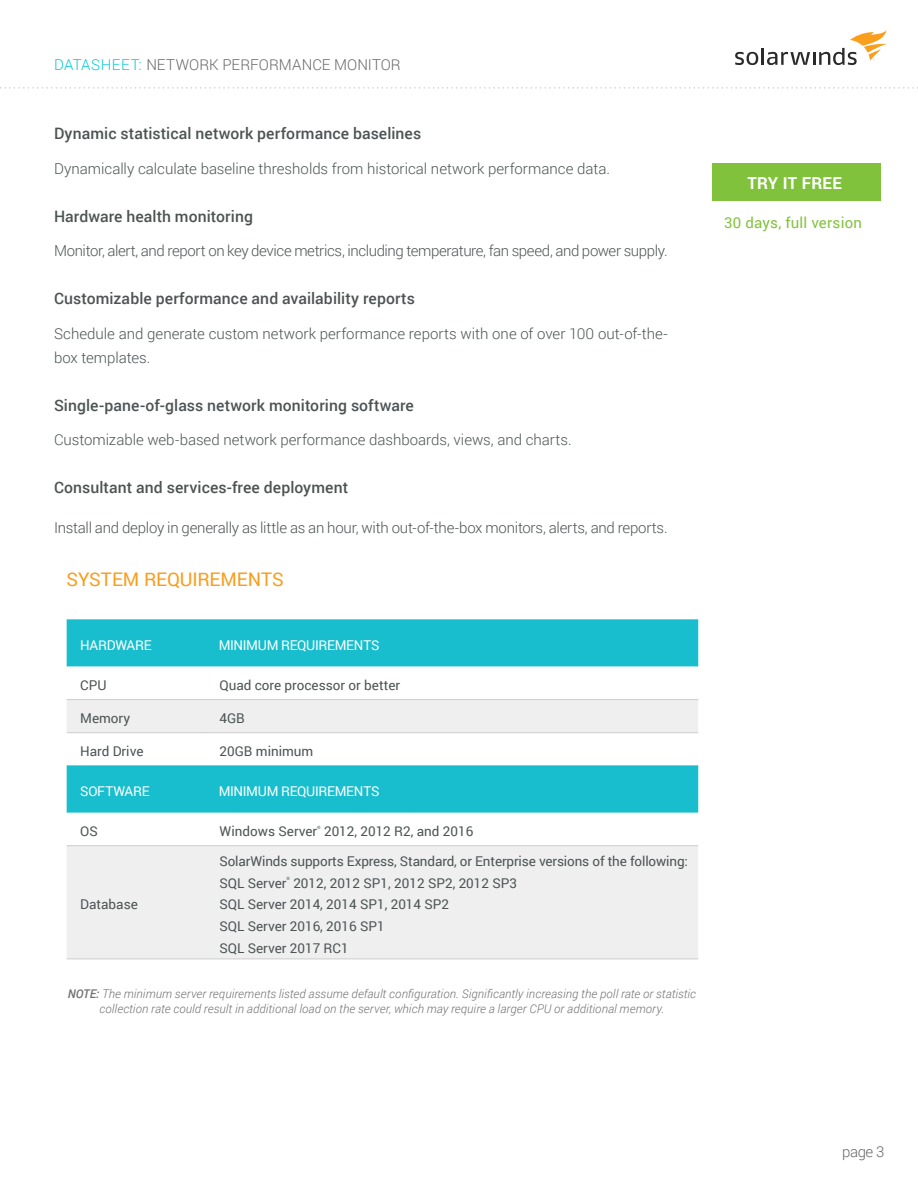
<style>
.page{position:relative;width:918px;height:1188px;background:#fff}
.page>*{position:absolute;margin:0;border:0;box-sizing:border-box;transform-origin:0 0}
.Section_Headline{font:18.75px "Roboto";letter-spacing:-.005em;color:#f99d1c}
.t1{font:700 16.5px "Roboto";letter-spacing:.015em;color:#fff}
.Feature_Name{font:500 15.75px "Roboto";letter-spacing:.005em;color:#4d5353}
.Body_Copy{font:500 15.75px "Roboto";letter-spacing:.005em;color:#4d5353}
.Body_Copy-2{font:300 15px/24px "Roboto";letter-spacing:-.01em;color:#4d5353}
.Page_number{font:300 15px "Roboto";letter-spacing:.005em;color:#666767}
.Sidebar_CTA{font:15px "Roboto";letter-spacing:.015em;color:#81c23c}
.Table_Body_-_Centere{font:13.5px "Roboto";color:#4d5353}
.Table_Header_-_Cente{font:13.5px "Roboto";letter-spacing:-.025em;color:#fff}
.Table_Body_-_Left_Al{font:13.5px "Roboto";color:#4d5353}
.Table_Header_-_Left{font:13.5px "Roboto";letter-spacing:-.02em;color:#fff}
.Sidebar_Quote{font:italic 300 12px/15px "Roboto";letter-spacing:.01em;color:#717073;text-align:center}
.Table_Body_-_Centere-2{font:4.5px "Roboto";color:#4d5353}
.s1{color:#04c9d7}
.s2{font-weight:500}
</style>
<div class="page">
<svg style="left:735px;top:52px;width:23px;height:13px"></svg>
<hr style="left:761px;top:48px;width:3px;height:17px;background:#2a2a2a">
<svg style="left:767px;top:30px;width:120px;height:35px"></svg>
<svg style="left:0;top:87px;width:918px;height:2px"></svg>
<div style="left:712px;top:163px;width:168px;height:38px;background:#81c23c"></div>
<div style="left:67px;top:619px;width:631px;height:47px;background:#18becd"></div>
<div style="left:67px;top:700px;width:631px;height:32px;background:#efeff0"></div>
<hr style="left:67px;top:699px;width:139px;height:1px;background:#cdcccb">
<hr style="left:206px;top:699px;width:492px;height:1px;background:#cdcccb">
<hr style="left:67px;top:732px;width:139px;height:1px;background:#cdcccb">
<hr style="left:206px;top:732px;width:492px;height:1px;background:#cdcccb">
<div style="left:67px;top:766px;width:631px;height:47px;background:#18becd"></div>
<div style="left:67px;top:847px;width:631px;height:112px;background:#efeff0"></div>
<hr style="left:67px;top:846px;width:139px;height:1px;background:#cdcccb">
<hr style="left:206px;top:846px;width:492px;height:1px;background:#cdcccb">
<hr style="left:67px;top:959px;width:139px;height:1px;background:#cdcccb">
<hr style="left:206px;top:959px;width:492px;height:1px;background:#cdcccb">
<p class="Page_number" style="left:54px;top:54px;width:348px"><span class="s1">DATASHEET:</span> NETWORK PERFORMANCE MONITOR</p>
<p class="Feature_Name" style="left:54px;top:122px;width:369px">Dynamic statistical network performance baselines</p>
<p class="Body_Copy-2" style="left:54px;top:156px;width:558px">Dynamically calculate baseline thresholds from historical network performance data.</p>
<p class="Feature_Name" style="left:54px;top:205px;width:201px">Hardware health monitoring</p>
<p class="Body_Copy-2" style="left:54px;top:238px;width:615px">Monitor, alert, and report on key device metrics, including temperature, fan speed, and power supply.</p>
<p class="Feature_Name" style="left:54px;top:287px;width:362px">Customizable performance and availability reports</p>
<p class="Body_Copy-2" style="left:54px;top:321px;width:615px">Schedule and generate custom network performance reports with one of over 100 out-of-the&shy;box templates.</p>
<p class="Feature_Name" style="left:54px;top:394px;width:361px">Single-pane-of-glass network monitoring software</p>
<p class="Body_Copy-2" style="left:54px;top:427px;width:519px">Customizable web-based network performance dashboards, views, and charts.</p>
<p class="Body_Copy" style="left:54px;top:476px;width:296px">Consultant and services-free deployment</p>
<p class="Body_Copy-2" style="left:54px;top:515px;width:615px">Install and deploy in generally as little as an hour, with out-of-the-box monitors, alerts, and reports.</p>
<p class="Section_Headline" style="left:67px;top:566px;width:219px">SYSTEM REQUIREMENTS</p>
<p class="Table_Header_-_Left" style="left:80px;top:636px;width:73px">HARDWARE</p>
<p class="Table_Header_-_Cente" style="left:219px;top:636px;width:162px">MINIMUM REQUIREMENTS</p>
<p class="Table_Body_-_Left_Al" style="left:80px;top:676px;width:28px">CPU</p>
<p class="Table_Body_-_Centere" style="left:219px;top:676px;width:182px">Quad core processor or better</p>
<p class="Table_Body_-_Left_Al" style="left:80px;top:709px;width:52px">Memory</p>
<p class="Table_Body_-_Centere" style="left:219px;top:709px;width:27px">4GB</p>
<p class="Table_Body_-_Left_Al" style="left:80px;top:742px;width:65px">Hard Drive</p>
<p class="Table_Body_-_Centere" style="left:219px;top:742px;width:95px">20GB minimum</p>
<p class="Table_Header_-_Left" style="left:80px;top:782px;width:71px">SOFTWARE</p>
<p class="Table_Header_-_Cente" style="left:219px;top:782px;width:162px">MINIMUM REQUIREMENTS</p>
<p class="Table_Body_-_Left_Al" style="left:80px;top:822px;width:19px">OS</p>
<p class="Table_Body_-_Centere" style="left:219px;top:822px;width:99px">Windows Server</p>
<p class="Table_Body_-_Centere-2" style="left:317px;top:824px;width:5px">®</p>
<p class="Table_Body_-_Centere" style="left:324px;top:822px;width:151px">2012, 2012 R2, and 2016</p>
<p class="Table_Body_-_Centere" style="left:219px;top:852px;width:470px">SolarWinds supports Express, Standard, or Enterprise versions of the following:</p>
<p class="Table_Body_-_Centere" style="left:219px;top:873px;width:69px">SQL Server</p>
<p class="Table_Body_-_Centere-2" style="left:287px;top:875px;width:5px">®</p>
<p class="Table_Body_-_Centere" style="left:293px;top:873px;width:225px">2012, 2012 SP1, 2012 SP2, 2012 SP3</p>
<p class="Table_Body_-_Centere" style="left:219px;top:895px;width:231px">SQL Server 2014, 2014 SP1, 2014 SP2</p>
<p class="Table_Body_-_Centere" style="left:219px;top:917px;width:167px">SQL Server 2016, 2016 SP1</p>
<p class="Table_Body_-_Centere" style="left:219px;top:939px;width:131px">SQL Server 2017 RC1</p>
<p class="Sidebar_Quote" style="left:68px;top:986px;width:630px"><span class="s2">NOTE:</span> The minimum server requirements listed assume default configuration. Significantly increasing the poll rate or statistic collection rate could result in additional load on the server, which may require a larger CPU or additional memory.</p>
<p class="Table_Body_-_Left_Al" style="left:80px;top:895px;width:59px">Database</p>
<p class="t1" style="left:748px;top:172px;width:96px">TRY IT FREE</p>
<p class="Sidebar_CTA" style="left:724px;top:212px;width:139px">30 days, full version</p>
<p class="Page_number" style="left:842px;top:1141px;width:44px">page 3</p>
</div>
